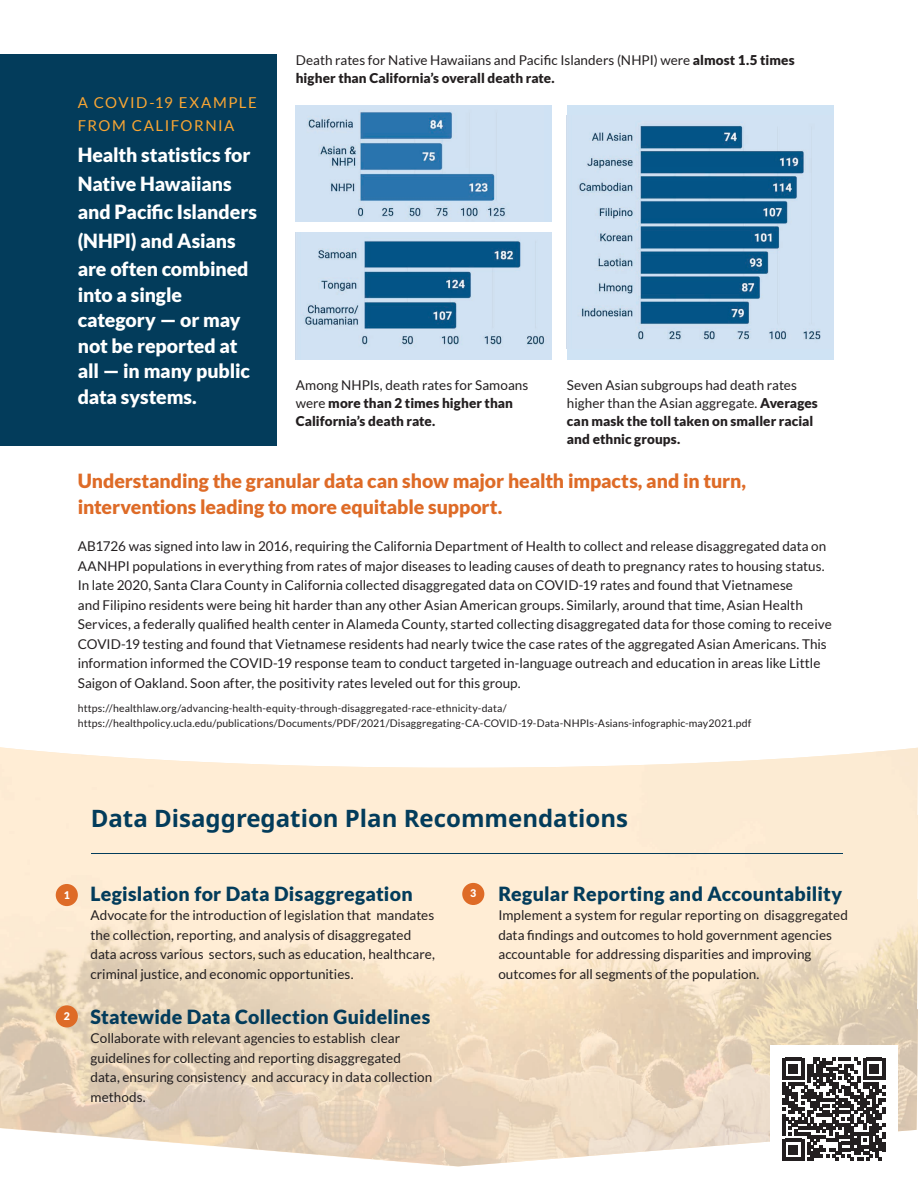
<style>
.page{position:relative;width:918px;height:1188px;background:#fff}
.page>*{position:absolute;margin:0;border:0;box-sizing:border-box;transform-origin:0 0}
.t1{font:700 24px "Noto Sans";color:#033c5b}
.t2{font:900 19.5px/28.5px "Lato";letter-spacing:-.005em;color:#fff}
.t3{font:900 19.5px/25.5px "Lato";letter-spacing:-.005em;color:#de6b27}
.t4{font:900 19.5px "Lato";letter-spacing:.01em;color:#033c5b}
.t5{font:15px/22.5px "Lato";letter-spacing:.1em;color:#faa633}
.t6{font:13.5px/19.5px "Lato";color:#231f20}
.t7{font:900 13.5px/18px "Lato";letter-spacing:.005em;color:#231f20}
.t8{font:10.5px/15px "Lato";letter-spacing:.01em;color:#231f20}
.t9{font:900 10.5px "Lato";color:#fff}
.s1{font-weight:900}
.s2{font-weight:400}
</style>
<div class="page">
<div style="left:0;top:54px;width:276px;height:392px;background:#033c5b"></div>
<img style="left:0;top:747px;width:306px;height:262px">
<img style="left:306px;top:766px;width:306px;height:243px">
<img style="left:612px;top:748px;width:306px;height:261px">
<img style="left:0;top:1009px;width:510px;height:157px">
<img style="left:510px;top:1009px;width:408px;height:153px">
<div style="left:56px;top:884px;width:22px;height:22px;background:#de6b27;border-radius:50%"></div>
<div style="left:56px;top:1005px;width:22px;height:22px;background:#de6b27;border-radius:50%"></div>
<div style="left:462px;top:883px;width:22px;height:22px;background:#de6b27;border-radius:50%"></div>
<hr style="left:91px;top:853px;width:751px;height:1px;background:#033c5b">
<div style="left:567px;top:105px;width:267px;height:255px;background:#cfe3f4"></div>
<img style="left:578px;top:125px;width:243px;height:215px">
<div style="left:296px;top:105px;width:256px;height:116px;background:#cfe2f4"></div>
<img style="left:307px;top:112px;width:198px;height:106px">
<img style="left:296px;top:232px;width:256px;height:128px">
<div style="left:770px;top:1045px;width:128px;height:128px;background:#fff"></div>
<svg style="left:782px;top:1058px;width:103px;height:103px"></svg>
<p class="t5" style="left:78px;top:91px;width:181px">A COVID-19 EXAMPLE<br>FROM CALIFORNIA</p>
<h2 class="t2" style="left:78px;top:140px;width:181px">Health statistics for<br>Native Hawaiians and Pacific Islanders (NHPI) and Asians are often combined</h2>
<h2 class="t2" style="left:78px;top:281px;width:174px;line-height:25.5px">into a single category — or may not be reported at all — in many public data systems.</h2>
<p class="t6" style="left:296px;top:51px;width:500px;line-height:18px">Death rates for Native Hawaiians and Pacific Islanders (NHPI) were <span class="s1">almost 1.5 times higher than California’s overall death rate.</span></p>
<p class="t7" style="left:296px;top:375px;width:234px"><span class="s2">Among NHPIs, death rates for Samoans were</span> more than 2 times higher than<br>California’s death rate.</p>
<p class="t6" style="left:567px;top:376px;width:253px;line-height:18px">Seven Asian subgroups had death rates higher than the Asian aggregate. <span class="s1">Averages can mask the toll taken on smaller racial and ethnic groups.</span></p>
<h2 class="t3" style="left:78px;top:468px;width:670px">Understanding the granular data can show major health impacts, and in turn, interventions leading to more equitable support.</h2>
<p class="t6" style="left:78px;top:536px;width:755px">AB1726 was signed into law in 2016, requiring the California Department of Health to collect and release disaggregated data on AANHPI populations in everything from rates of major diseases to leading causes of death to pregnancy rates to housing status.<br>In late 2020, Santa Clara County in California collected disaggregated data on COVID-19 rates and found that Vietnamese<br>and Filipino residents were being hit harder than any other Asian American groups. Similarly, around that time, Asian Health Services, a federally qualified health center in Alameda County, started collecting disaggregated data for those coming to receive COVID-19 testing and found that Vietnamese residents had nearly twice the case rates of the aggregated Asian Americans. This information informed the COVID-19 response team to conduct targeted in-language outreach and education in areas like Little Saigon of Oakland. Soon after, the positivity rates leveled out for this group.</p>
<p class="t8" style="left:78px;top:700px;width:675px">https://healthlaw.org/advancing-health-equity-through-disaggregated-race-ethnicity-data/ https://healthpolicy.ucla.edu/publications/Documents/PDF/2021/Disaggregating-CA-COVID-19-Data-NHPIs-Asians-infographic-may2021.pdf</p>
<h1 class="t1" style="left:91px;top:805px;width:539px">Data Disaggregation Plan Recommendations</h1>
<p class="t9" style="left:64px;top:889px;width:8px">1</p>
<p class="t9" style="left:64px;top:1010px;width:8px">2</p>
<h2 class="t4" style="left:91px;top:882px;width:324px">Legislation for Data Disaggregation</h2>
<p class="t6" style="left:91px;top:906px;width:346px">Advocate for the introduction of legislation that mandates the collection, reporting, and analysis of disaggregated data across various sectors, such as education, healthcare, criminal justice, and economic opportunities.</p>
<h2 class="t4" style="left:91px;top:1005px;width:341px">Statewide Data Collection Guidelines</h2>
<p class="t6" style="left:91px;top:1029px;width:343px">Collaborate with relevant agencies to establish clear guidelines for collecting and reporting disaggregated data, ensuring consistency and accuracy in data collection methods.</p>
<p class="t9" style="left:470px;top:887px;width:8px">3</p>
<h2 class="t4" style="left:498px;top:882px;width:346px">Regular Reporting and Accountability</h2>
<p class="t6" style="left:498px;top:906px;width:351px">Implement a system for regular reporting on disaggregated data findings and outcomes to hold government agencies accountable for addressing disparities and improving outcomes for all segments of the population.</p>
</div>
